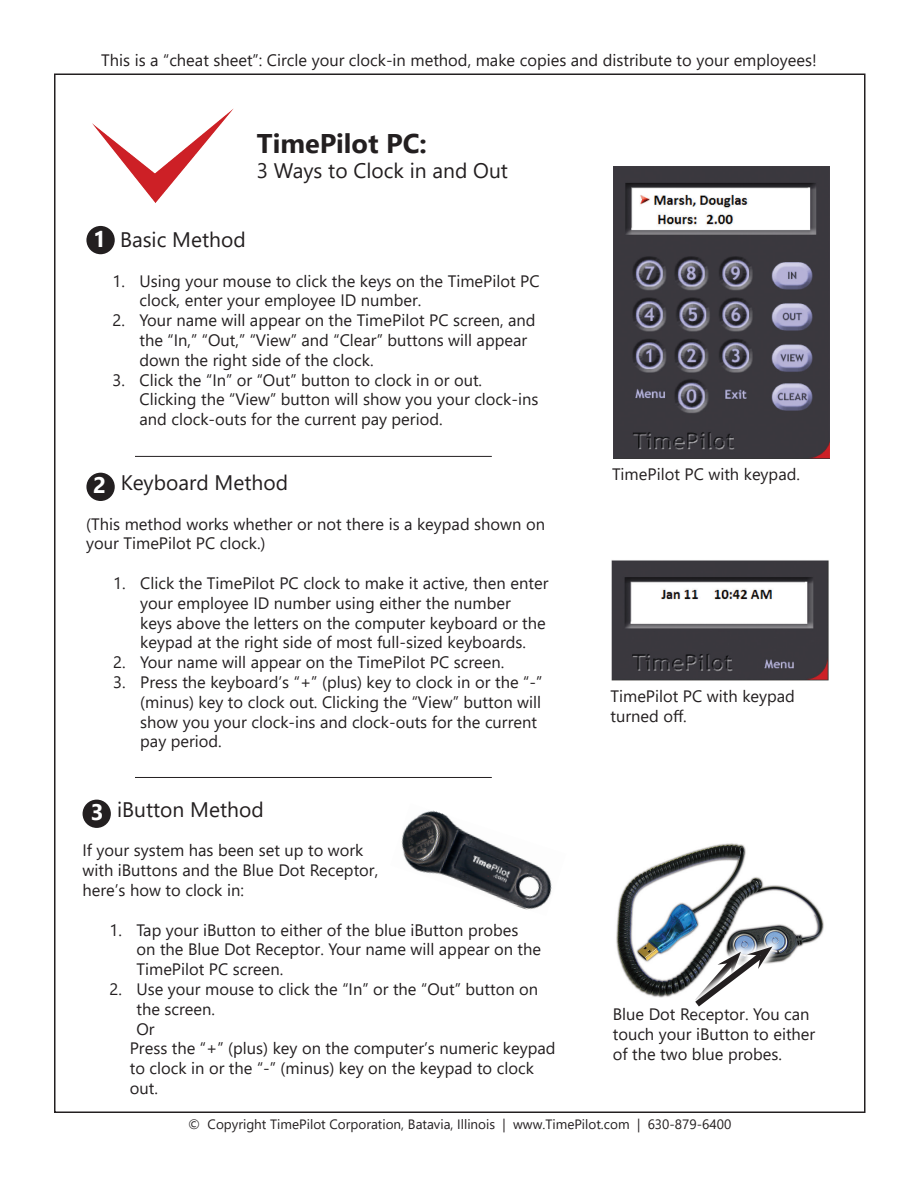
<style>
.page{position:relative;width:918px;height:1188px;background:#fff}
.page>*{position:absolute;margin:0;border:0;box-sizing:border-box;transform-origin:0 0}
.Paragraph_Style_1{font:700 27px "Segoe UI";color:#231f20}
.Paragraph_Style_1-2{font:700 22.5px "Segoe UI";color:#fff}
.Paragraph_Style_1-3{font:21px "Segoe UI";color:#231f20}
.Numbered_list-No__2{font:16.5px/19.8px "Segoe UI";color:#231f20}
.Paragraph_Style_1-4{font:16.5px/19.8px "Segoe UI";color:#231f20}
.Paragraph_Style_1-5{font:13.5px "Segoe UI";color:#231f20}
</style>
<div class="page">
<img style="left:92px;top:108px;width:142px;height:95px">
<img style="left:613px;top:166px;width:216px;height:292px">
<img style="left:612px;top:560px;width:217px;height:121px">
<img style="left:616px;top:843px;width:208px;height:155px">
<svg style="left:686px;top:937px;width:96px;height:61px"></svg>
<svg style="left:689px;top:946px;width:83px;height:61px"></svg>
<hr style="left:135px;top:456px;width:357px;height:1px;background:#231f20">
<hr style="left:135px;top:777px;width:357px;height:1px;background:#231f20">
<div style="left:86px;top:226px;width:29px;height:28px;background:#231f20;border-radius:50%"></div>
<div style="left:86px;top:473px;width:29px;height:28px;background:#231f20;border-radius:50%"></div>
<div style="left:83px;top:800px;width:28px;height:28px;background:#231f20;border-radius:50%"></div>
<img style="left:401px;top:810px;width:151px;height:100px">
<p class="Paragraph_Style_1-4" style="left:101px;top:49px;width:717px">This is a “cheat sheet”: Circle your clock-in method, make copies and distribute to your employees!</p>
<p class="Paragraph_Style_1" style="left:257px;top:118px;width:171px">TimePilot PC:</p>
<p class="Paragraph_Style_1-3" style="left:257px;top:151px;width:253px">3 Ways to Clock in and Out</p>
<p class="Paragraph_Style_1-2" style="left:93px;top:218px;width:14px">1</p>
<p class="Paragraph_Style_1-3" style="left:120px;top:220px;width:127px">Basic Method</p>
<p class="Numbered_list-No__2" style="left:140px;top:269px;width:402px;text-indent:-27px">1. Using your mouse to click the keys on the TimePilot PC clock, enter your employee ID number.</p>
<p class="Numbered_list-No__2" style="left:140px;top:309px;width:398px;text-indent:-27px">2. Your name will appear on the TimePilot PC screen, and the “In,” “Out,” “View” and “Clear” buttons will appear down the right side of the clock.</p>
<p class="Numbered_list-No__2" style="left:140px;top:368px;width:400px;text-indent:-27px">3. Click the “In” or “Out” button to clock in or out.<br>Clicking the “View” button will show you your clock-ins and clock-outs for the current pay period.</p>
<p class="Paragraph_Style_1-3" style="left:121px;top:463px;width:169px">Keyboard Method</p>
<p class="Paragraph_Style_1-4" style="left:86px;top:512px;width:460px">(This method works whether or not there is a keypad shown on your TimePilot PC clock.)</p>
<p class="Numbered_list-No__2" style="left:140px;top:572px;width:410px;text-indent:-27px">1. Click the TimePilot PC clock to make it active, then enter your employee ID number using either the number<br>keys above the letters on the computer keyboard or the keypad at the right side of most full-sized keyboards.</p>
<p class="Numbered_list-No__2" style="left:113px;top:651px;width:393px">2. Your name will appear on the TimePilot PC screen.</p>
<p class="Numbered_list-No__2" style="left:140px;top:671px;width:403px;text-indent:-27px">3. Press the keyboard’s “+” (plus) key to clock in or the “-” (minus) key to clock out. Clicking the “View” button will show you your clock-ins and clock-outs for the current pay period.</p>
<p class="Paragraph_Style_1-2" style="left:93px;top:464px;width:14px">2</p>
<p class="Paragraph_Style_1-3" style="left:117px;top:789px;width:148px">iButton Method</p>
<p class="Paragraph_Style_1-4" style="left:82px;top:839px;width:297px">If your system has been set up to work with iButtons and the Blue Dot Receptor, here’s how to clock in:</p>
<p class="Numbered_list-No__2" style="left:136px;top:918px;width:406px;text-indent:-27px">1. Tap your iButton to either of the blue iButton probes on the Blue Dot Receptor. Your name will appear on the<br>TimePilot PC screen.</p>
<p class="Numbered_list-No__2" style="left:136px;top:978px;width:403px;text-indent:-27px">2. Use your mouse to click the “In” or the “Out” button on the screen.</p>
<p class="Paragraph_Style_1-4" style="left:137px;top:1017px;width:20px">Or</p>
<p class="Numbered_list-No__2" style="left:130px;top:1037px;width:427px">Press the “+” (plus) key on the computer’s numeric keypad to clock in or the “-” (minus) key on the keypad to clock out.</p>
<p class="Paragraph_Style_1-2" style="left:91px;top:791px;width:14px">3</p>
<p class="Paragraph_Style_1-4" style="left:612px;top:463px;width:190px">TimePilot PC with keypad.</p>
<p class="Paragraph_Style_1-4" style="left:610px;top:685px;width:186px">TimePilot PC with keypad turned off.</p>
<p class="Paragraph_Style_1-4" style="left:613px;top:1003px;width:204px">Blue Dot Receptor. You can touch your iButton to either of the two blue probes.</p>
<p class="Paragraph_Style_1-5" style="left:188px;top:1112px;width:545px">© Copyright TimePilot Corporation, Batavia, Illinois | www.TimePilot.com | 630-879-6400</p>
</div>
